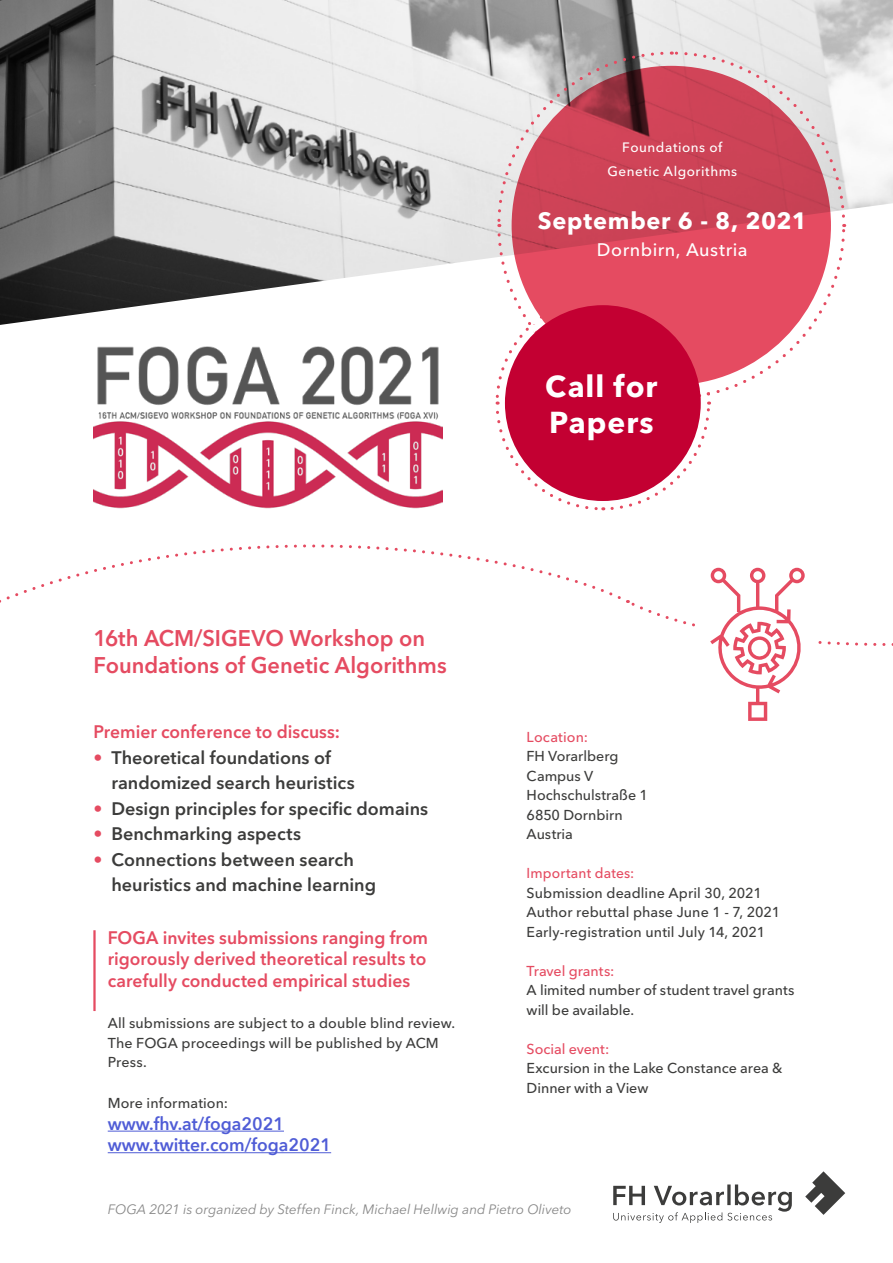
<style>
.page{position:relative;width:893px;height:1263px;background:#fff}
.page>*{position:absolute;margin:0;border:0;box-sizing:border-box;transform-origin:0 0}
.t1{font:700 30px/36px "Avenir Next LT Pro";letter-spacing:.03em;color:#fff}
.t2{font:700 23.55px "Avenir Next LT Pro";letter-spacing:.035em;color:#fff}
.t3{font:600 22.5px/27px "Avenir Next LT Pro";color:#e54b61}
.t4{font:600 18px/25.5px "Avenir Next LT Pro";color:#3c3c3b}
.t5{font:600 18px/21.6px "Avenir Next LT Pro";color:#e54b61;text-align:justify}
.t6{font:600 18px/21.6px "Avenir Next";color:#4f5cd6}
.t7{font:500 18px "Avenir Next LT Pro";letter-spacing:.03em;color:#fff}
.t8{font:500 14.25px/19.5px "Avenir Next LT Pro";letter-spacing:.005em;color:#3c3c3b}
.t9{font:500 14.25px "Avenir Next LT Pro";letter-spacing:.005em;color:#e54b61}
.t10{font:italic 13.5px "Avenir Next LT Pro";letter-spacing:-.005em;color:#878787}
.t11{font:500 13.5px/23.1px "Avenir Next LT Pro";letter-spacing:.04em;color:#fff;text-align:center}
.s1{color:#e54b61}
</style>
<div class="page">
<img style="left:0;top:0;width:893px;height:325px">
<svg style="left:805px;top:1171px;width:40px;height:44px"></svg>
<svg style="left:613px;top:1184px;width:179px;height:39px"></svg>
<img style="left:94px;top:346px;width:349px;height:160px">
<svg style="left:0;top:506px;width:621px;height:97px"></svg>
<hr style="left:93px;top:930px;width:3px;height:81px;background:#e54b61">
<svg style="left:494px;top:50px;width:353px;height:462px"></svg>
<hr style="left:108px;top:1131px;width:176px;height:1px;background:#4f5cd6">
<hr style="left:108px;top:1152px;width:223px;height:1px;background:#4f5cd6">
<svg style="left:627px;top:568px;width:266px;height:153px"></svg>
<p class="t11" style="left:607px;top:136px;width:131px">Foundations of<br>Genetic Algorithms</p>
<h2 class="t2" style="left:538px;top:206px;width:271px">September 6 - 8, 2021</h2>
<p class="t7" style="left:597px;top:239px;width:152px">Dornbirn, Austria</p>
<h1 class="t1" style="left:545px;top:368px;width:114px">Call for<br>Papers</h1>
<h3 class="t3" style="left:93px;top:625px;width:355px">16th ACM/SIGEVO Workshop on<br>Foundations of Genetic Algorithms</h3>
<p class="t5" style="left:93px;top:721px;width:248px">Premier conference to discuss:</p>
<p class="t4" style="left:111px;top:744px;width:245px;text-indent:-18px"><span class="s1">•</span> Theoretical foundations of randomized search heuristics</p>
<p class="t4" style="left:93px;top:795px;width:336px"><span class="s1">•</span> Design principles for specific domains</p>
<p class="t4" style="left:93px;top:821px;width:209px"><span class="s1">•</span> Benchmarking aspects</p>
<p class="t4" style="left:111px;top:846px;width:266px;text-indent:-18px"><span class="s1">•</span> Connections between search heuristics and machine learning</p>
<p class="t5" style="left:108px;top:926px;width:322px">FOGA invites submissions ranging from rigorously derived theoretical results to carefully conducted empirical studies</p>
<p class="t8" style="left:108px;top:1013px;width:349px">All submissions are subject to a double blind review.<br>The FOGA proceedings will be published by ACM<br>Press.</p>
<p class="t8" style="left:108px;top:1093px;width:122px">More information:</p>
<p class="t6" style="left:108px;top:1112px;width:225px">www.fhv.at/foga2021 www.twitter.com/foga2021</p>
<p class="t9" style="left:527px;top:728px;width:63px">Location:</p>
<p class="t8" style="left:527px;top:746px;width:123px">FH Vorarlberg<br>Campus V<br>Hochschulstraße 1<br>6850 Dornbirn<br>Austria</p>
<p class="t9" style="left:527px;top:864px;width:109px">Important dates:</p>
<p class="t8" style="left:527px;top:883px;width:255px">Submission deadline April 30, 2021<br>Author rebuttal phase June 1 - 7, 2021<br>Early-registration until July 14, 2021</p>
<p class="t9" style="left:527px;top:962px;width:89px">Travel grants:</p>
<p class="t8" style="left:527px;top:980px;width:269px">A limited number of student travel grants will be available.</p>
<p class="t9" style="left:527px;top:1040px;width:84px">Social event:</p>
<p class="t8" style="left:527px;top:1058px;width:257px">Excursion in the Lake Constance area &amp;<br>Dinner with a View</p>
<p class="t10" style="left:108px;top:1201px;width:465px">FOGA 2021 is organized by Steffen Finck, Michael Hellwig and Pietro Oliveto</p>
</div>
